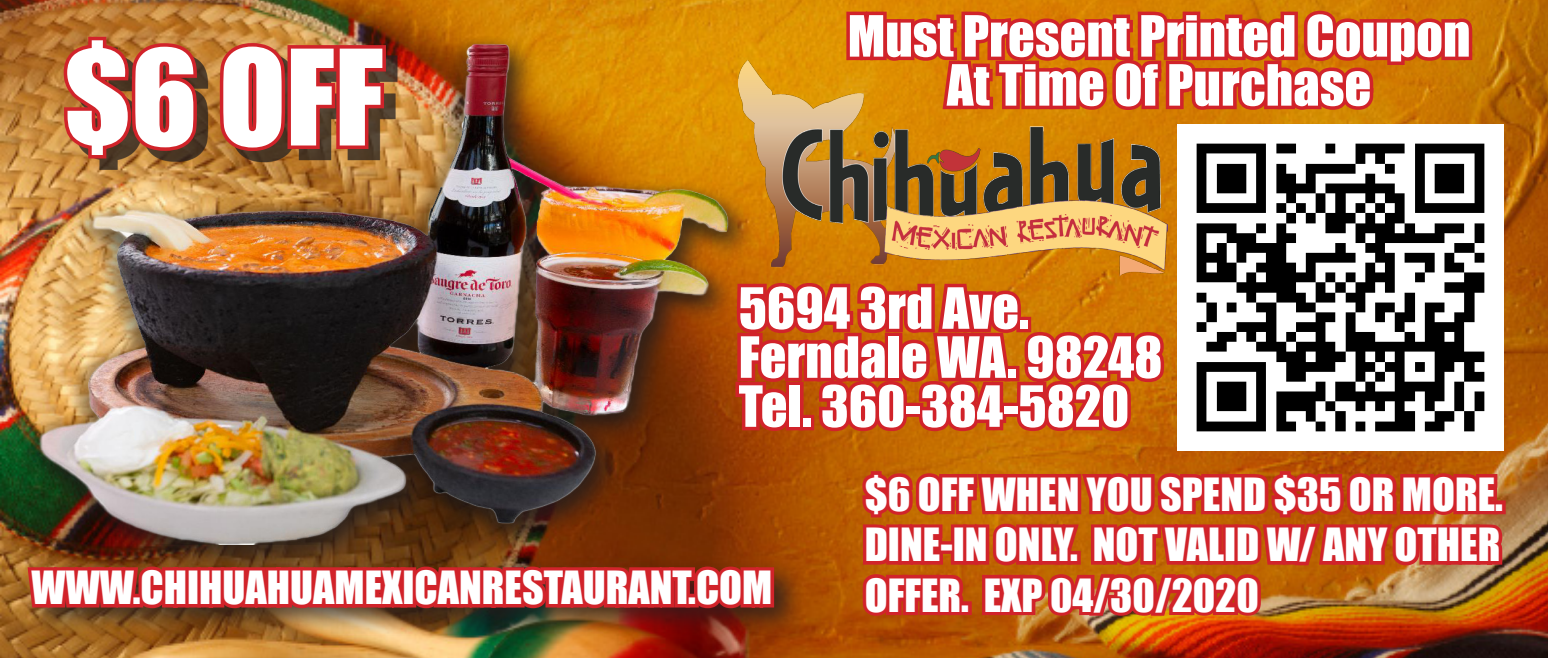
<style>
.page{position:relative;width:1548px;height:658px;background:#fff}
.page>*{position:absolute;margin:0;border:0;box-sizing:border-box;transform-origin:0 0}
.t1{font:122.5px "Impact";color:#fff}
.t2{font:52.5px/49px "Impact";color:#fff;text-align:center}
.t3{font:42px/50.4px "Impact";color:#fff}
</style>
<div class="page">
<img style="left:0;top:0;width:1547px;height:658px">
<img style="left:757px;top:60px;width:410px;height:172px">
<img style="left:18px;top:32px;width:720px;height:512px">
<img style="left:1177px;top:124px;width:326px;height:108px">
<div style="left:75px;top:48px;width:322px;height:122px;background:#231f20;opacity:.75"></div>
<svg style="left:59px;top:33px;width:142px;height:129px;background:#97442b"></svg>
<svg style="left:216px;top:38px;width:173px;height:118px;background:#93422e"></svg>
<img style="left:24px;top:232px;width:1484px;height:426px">
<svg style="left:842px;top:0;width:633px;height:115px;background:#d35216"></svg>
<p class="t1" style="left:64px;top:2px;width:321px">$6 OFF</p>
<p class="t2" style="left:847px;top:10px;width:624px">Must Present Printed Coupon<br>At Time Of Purchase</p>
<p class="t2" style="left:738px;top:282px;width:291px">5694 3rd Ave.</p>
<p class="t2" style="left:738px;top:331px;width:425px">Ferndale WA. 98248</p>
<p class="t2" style="left:738px;top:380px;width:392px">Tel. 360-384-5820</p>
<p class="t3" style="left:32px;top:561px;width:742px">WWW.CHIHUAHUAMEXICANRESTAURANT.COM</p>
<p class="t3" style="left:864px;top:468px;width:639px">$6 OFF WHEN YOU SPEND $35 OR MORE.</p>
<p class="t3" style="left:864px;top:518px;width:637px">DINE-IN ONLY. NOT VALID W/ ANY OTHER<br>OFFER. EXP 04/30/2020</p>
</div>
